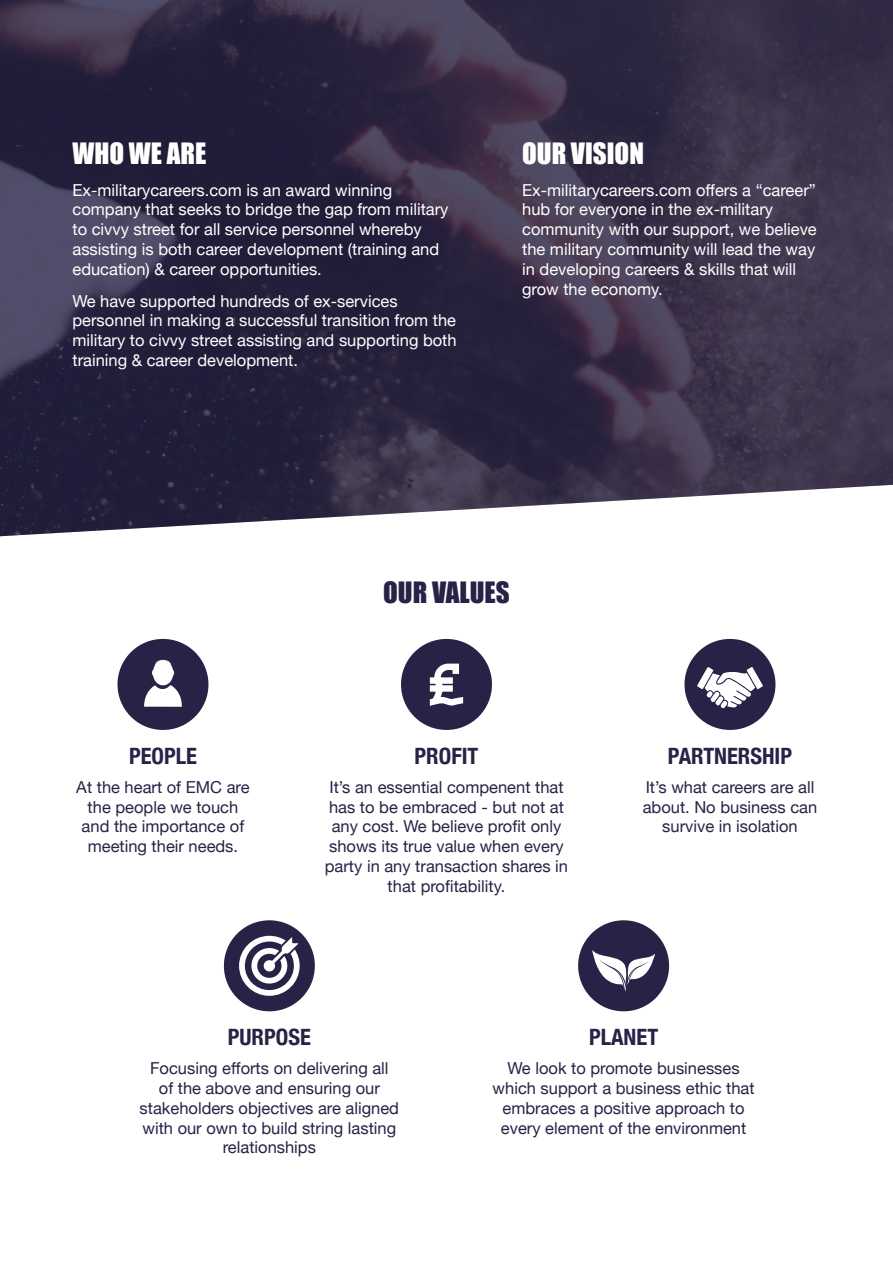
<style>
.page{position:relative;width:893px;height:1263px;background:#fff}
.page>*{position:absolute;margin:0;border:0;box-sizing:border-box;transform-origin:0 0}
.t1{font:27px "Impact";color:#fff}
.t2{font:27px "Impact";color:#262346}
.t3{font:700 condensed 22.5px "Helvetica Neue";color:#262346}
.t4{font:16.5px/19.8px "Helvetica Neue";color:#fff}
.t5{font:16.5px/19.8px "Helvetica Neue";color:#262346;text-align:center}
</style>
<div class="page">
<img style="left:0;top:0;width:893px;height:536px">
<svg style="left:578px;top:920px;width:92px;height:91px"></svg>
<svg style="left:117px;top:639px;width:92px;height:91px"></svg>
<svg style="left:401px;top:639px;width:91px;height:91px"></svg>
<svg style="left:223px;top:920px;width:92px;height:91px"></svg>
<svg style="left:684px;top:639px;width:92px;height:91px"></svg>
<h1 class="t1" style="left:72px;top:132px;width:135px">WHO WE ARE</h1>
<p class="t4" style="left:72px;top:181px;width:377px">Ex-militarycareers.com is an award winning company that seeks to bridge the gap from military to civvy street for all service personnel whereby assisting is both career development (training and education) &amp; career opportunities.</p>
<p class="t4" style="left:72px;top:292px;width:386px">We have supported hundreds of ex-services personnel in making a successful transition from the military to civvy street assisting and supporting both training &amp; career development.</p>
<h1 class="t1" style="left:522px;top:132px;width:123px">OUR VISION</h1>
<p class="t4" style="left:522px;top:181px;width:296px">Ex-militarycareers.com offers a “career” hub for everyone in the ex-military community with our support, we believe the military community will lead the way in developing careers &amp; skills that will grow the economy.</p>
<h1 class="t2" style="left:383px;top:572px;width:128px">OUR VALUES</h1>
<h2 class="t3" style="left:129px;top:737px;width:69px">PEOPLE</h2>
<p class="t5" style="left:76px;top:778px;width:175px">At the heart of EMC are the people we touch and the importance of meeting their needs.</p>
<h2 class="t3" style="left:415px;top:737px;width:65px">PROFIT</h2>
<p class="t5" style="left:325px;top:778px;width:245px">It’s an essential compenent that has to be embraced - but not at any cost. We believe profit only shows its true value when every party in any transaction shares in that profitability.</p>
<h2 class="t3" style="left:668px;top:737px;width:126px">PARTNERSHIP</h2>
<p class="t5" style="left:643px;top:778px;width:176px">It’s what careers are all about. No business can survive in isolation</p>
<h2 class="t3" style="left:228px;top:1019px;width:84px">PURPOSE</h2>
<p class="t5" style="left:140px;top:1059px;width:261px">Focusing efforts on delivering all<br>of the above and ensuring our stakeholders objectives are aligned with our own to build string lasting relationships</p>
<h2 class="t3" style="left:589px;top:1019px;width:71px">PLANET</h2>
<p class="t5" style="left:493px;top:1059px;width:263px">We look to promote businesses which support a business ethic that embraces a positive approach to every element of the environment</p>
</div>
